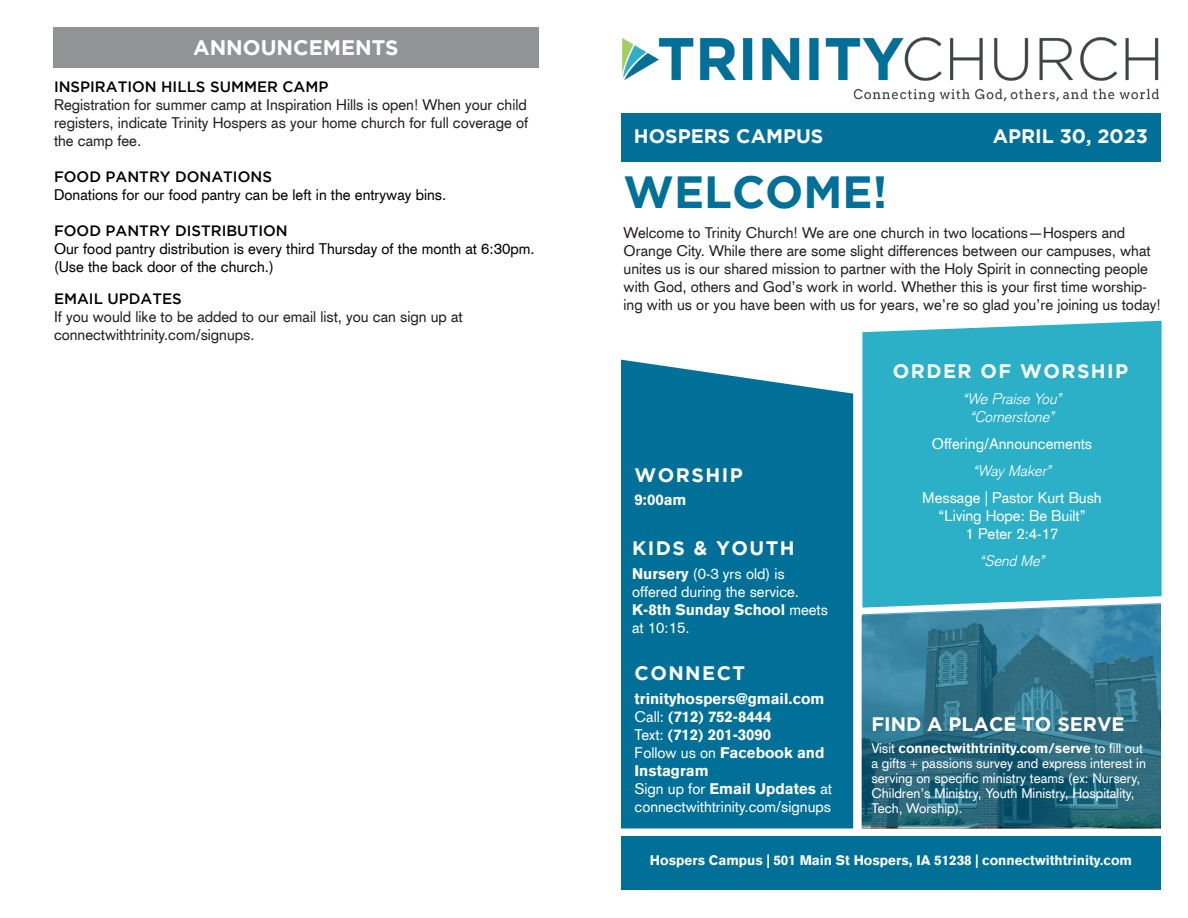
<style>
.page{position:relative;width:1188px;height:918px;background:#fff}
.page>*{position:absolute;margin:0;border:0;box-sizing:border-box;transform-origin:0 0}
.t1{font:700 45px "Gotham";color:#007098}
.t2{font:700 21px "Gotham";color:#fff}
.t3{font:700 19.5px "Gotham";color:#fff}
.t4{font:700 19.5px "Gotham";letter-spacing:.075em;color:#fff}
.t5{font:15px/18px "Akzidenz Grotesk CE";color:#231f20;text-align:justify}
.t6{font:15px/18px "Akzidenz Grotesk CE";color:#fff}
.t7{font:15px/18px "Akzidenz Grotesk CE";color:#000}
.t8{font:900 15px "Akzidenz Grotesk CE";color:#fff}
.t9{font:500 15px "Gotham";color:#000}
.t10{font:italic 300 15px "Akzidenz Grotesk";color:#fff}
.t11{font:13.5px/15px "Akzidenz Grotesk CE";color:#fff}
.t12{font:900 13.5px "Akzidenz Grotesk CE";color:#fff}
.s1{font-weight:900}
.s2{font-weight:400}
</style>
<div class="page">
<div style="left:862px;top:321px;width:300px;height:282px;background:#2cb0c8"></div>
<div style="left:621px;top:360px;width:232px;height:468px;background:#007098"></div>
<svg style="left:862px;top:603px;width:299px;height:224px;background:#32748b"></svg>
<div style="left:53px;top:27px;width:486px;height:41px;background:#919394"></div>
<img style="left:622px;top:38px;width:536px;height:63px">
<div style="left:621px;top:113px;width:540px;height:49px;background:#007098"></div>
<div style="left:621px;top:836px;width:540px;height:54px;background:#007098"></div>
<p class="t2" style="left:193px;top:36px;width:207px">ANNOUNCEMENTS</p>
<p class="t9" style="left:54px;top:78px;width:276px">INSPIRATION HILLS SUMMER CAMP</p>
<p class="t5" style="left:54px;top:96px;width:476px">Registration for summer camp at Inspiration Hills is open! When your child registers, indicate Trinity Hospers as your home church for full coverage of the camp fee.</p>
<p class="t9" style="left:54px;top:168px;width:219px">FOOD PANTRY DONATIONS</p>
<p class="t7" style="left:54px;top:186px;width:394px">Donations for our food pantry can be left in the entryway bins.</p>
<p class="t9" style="left:54px;top:222px;width:235px">FOOD PANTRY DISTRIBUTION</p>
<p class="t7" style="left:54px;top:240px;width:482px">Our food pantry distribution is every third Thursday of the month at 6:30pm. (Use the back door of the church.)</p>
<p class="t9" style="left:54px;top:290px;width:129px">EMAIL UPDATES</p>
<p class="t5" style="left:54px;top:307px;width:410px">If you would like to be added to our email list, you can sign up at</p>
<p class="t5" style="left:54px;top:325px;width:202px">connectwithtrinity.com/signups.</p>
<p class="t3" style="left:634px;top:125px;width:191px">HOSPERS CAMPUS</p>
<p class="t3" style="left:993px;top:125px;width:157px">APRIL 30, 2023</p>
<p class="t1" style="left:624px;top:166px;width:265px">WELCOME!</p>
<p class="t5" style="left:624px;top:224px;width:539px;text-align:left">Welcome to Trinity Church! We are one church in two locations—Hospers and Orange City. While there are some slight differences between our campuses, what unites us is our shared mission to partner with the Holy Spirit in connecting people with God, others and God’s work in world. Whether this is your first time worship&shy;ing with us or you have been with us for years, we’re so glad you’re joining us today!</p>
<p class="t4" style="left:635px;top:463px;width:110px">WORSHIP</p>
<p class="t8" style="left:635px;top:490px;width:53px">9:00am</p>
<p class="t4" style="left:632px;top:537px;width:164px">KIDS &amp; YOUTH</p>
<p class="t6" style="left:632px;top:564px;width:197px"><span class="s1">Nursery</span> (0-3 yrs old) is offered during the service.<br><span class="s1">K-8th Sunday School</span> meets at 10:15.</p>
<p class="t4" style="left:635px;top:662px;width:112px">CONNECT</p>
<p class="t8" style="left:635px;top:689px;width:191px">trinityhospers@gmail.com</p>
<p class="t8" style="left:635px;top:707px;width:139px"><span class="s2">Call:</span> (712) 752-8444</p>
<p class="t8" style="left:635px;top:725px;width:138px"><span class="s2">Text:</span> (712) 201-3090</p>
<p class="t8" style="left:635px;top:743px;width:192px"><span class="s2">Follow us on</span> Facebook and</p>
<p class="t8" style="left:635px;top:761px;width:76px">Instagram</p>
<p class="t8" style="left:635px;top:779px;width:199px"><span class="s2">Sign up for</span> Email Updates <span class="s2">at</span></p>
<p class="t6" style="left:635px;top:798px;width:198px">connectwithtrinity.com/signups</p>
<p class="t4" style="left:893px;top:360px;width:237px">ORDER OF WORSHIP</p>
<p class="t10" style="left:963px;top:390px;width:100px">“We Praise You”</p>
<p class="t10" style="left:970px;top:408px;width:85px">“Cornerstone”</p>
<p class="t6" style="left:932px;top:435px;width:162px">Offering/Announcements</p>
<p class="t10" style="left:973px;top:462px;width:79px">“Way Maker”</p>
<p class="t6" style="left:922px;top:489px;width:181px">Message | Pastor Kurt Bush</p>
<p class="t6" style="left:939px;top:507px;width:148px">“Living Hope: Be Built”</p>
<p class="t6" style="left:966px;top:525px;width:94px">1 Peter 2:4-17</p>
<p class="t10" style="left:980px;top:552px;width:66px">“Send Me”</p>
<p class="t3" style="left:871px;top:713px;width:255px">FIND A PLACE TO SERVE</p>
<p class="t11" style="left:871px;top:740px;width:276px">Visit <span class="s1">connectwithtrinity.com/serve</span> to fill out a gifts + passions survey and express interest in serving on specific ministry teams (ex: Nursery, Children’s Ministry, Youth Ministry, Hospitality, Tech, Worship).</p>
<p class="t12" style="left:650px;top:851px;width:484px">Hospers Campus | 501 Main St Hospers, IA 51238 | connectwithtrinity.com</p>
</div>
